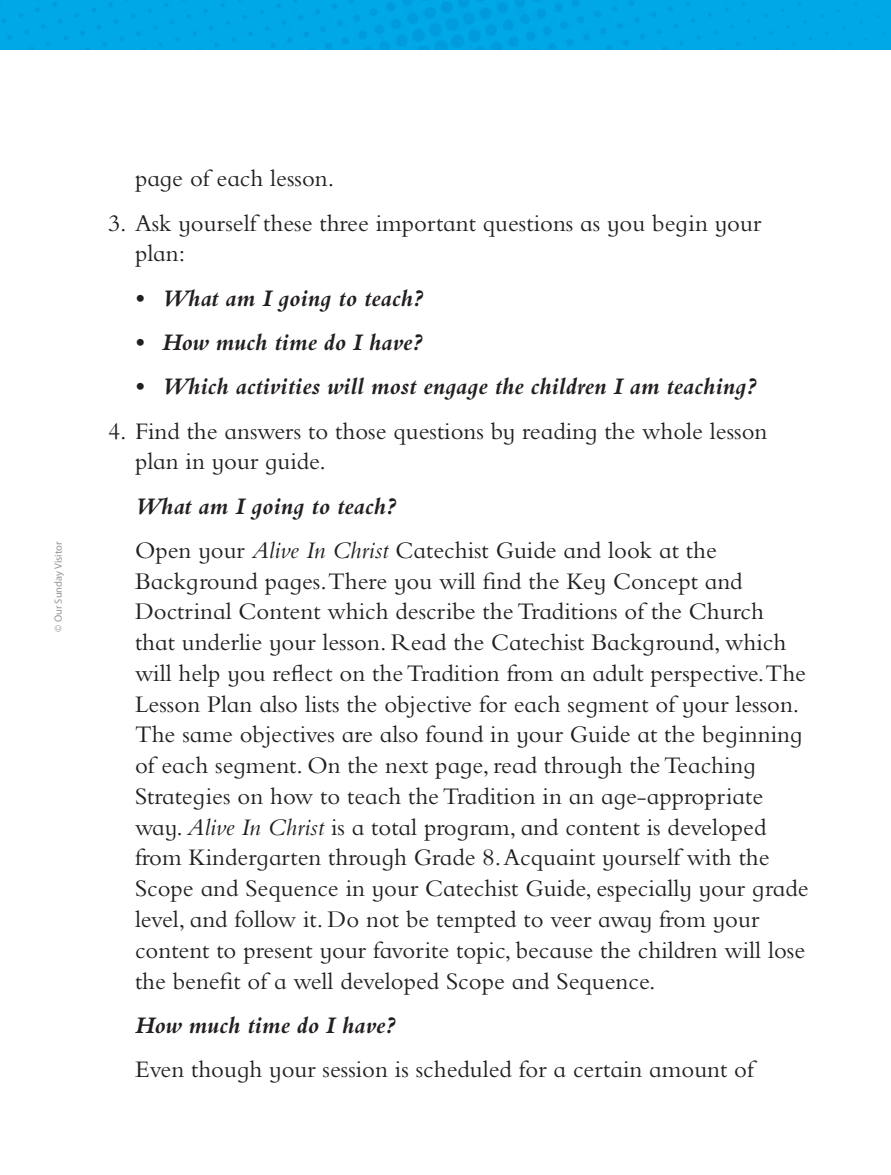
<style>
.page{position:relative;width:891px;height:1175px;background:#fff}
.page>*{position:absolute;margin:0;border:0;box-sizing:border-box;transform-origin:0 0}
.Body_Text{font:24.75px/30.8px "Bembo Infant MT Std";color:#231f20}
.Body_Text-2{font:italic 700 24.75px "Bembo Infant MT Std";color:#231f20}
.zzCopyright{font:10.5px "Myriad Pro";color:#939598}
.s1{font-style:italic}
</style>
<div class="page">
<div style="left:0;top:0;width:891px;height:50px;background:#00a8e7"></div>
<p class="zzCopyright" style="left:52px;top:631px;width:91px;rotate:-90deg">© Our Sunday Visitor</p>
<p class="Body_Text" style="left:135px;top:163px;width:201px">page of each lesson.</p>
<p class="Body_Text" style="left:135px;top:207px;width:628px;text-indent:-27px">3. Ask yourself these three important questions as you begin your plan:</p>
<p class="Body_Text-2" style="left:135px;top:284px;width:290px">• What am I going to teach?</p>
<p class="Body_Text-2" style="left:135px;top:328px;width:289px">• How much time do I have?</p>
<p class="Body_Text-2" style="left:135px;top:373px;width:624px">• Which activities will most engage the children I am teaching?</p>
<p class="Body_Text" style="left:135px;top:415px;width:634px;text-indent:-27px">4. Find the answers to those questions by reading the whole lesson plan in your guide.</p>
<p class="Body_Text-2" style="left:135px;top:492px;width:263px">What am I going to teach?</p>
<p class="Body_Text" style="left:135px;top:534px;width:675px">Open your <span class="s1">Alive In Christ</span> Catechist Guide and look at the Background pages.There you will find the Key Concept and Doctrinal Content which describe the Traditions of the Church that underlie your lesson. Read the Catechist Background, which will help you reflect on the Tradition from an adult perspective.The Lesson Plan also lists the objective for each segment of your lesson.<br>The same objectives are also found in your Guide at the beginning of each segment. On the next page, read through the Teaching Strategies on how to teach the Tradition in an age-appropriate way. <span class="s1">Alive In Christ</span> is a total program, and content is developed from Kindergarten through Grade 8. Acquaint yourself with the Scope and Sequence in your Catechist Guide, especially your grade level, and follow it. Do not be tempted to veer away from your content to present your favorite topic, because the children will lose the benefit of a well developed Scope and Sequence.</p>
<p class="Body_Text-2" style="left:135px;top:1011px;width:262px">How much time do I have?</p>
<p class="Body_Text" style="left:135px;top:1053px;width:620px">Even though your session is scheduled for a certain amount of</p>
</div>
